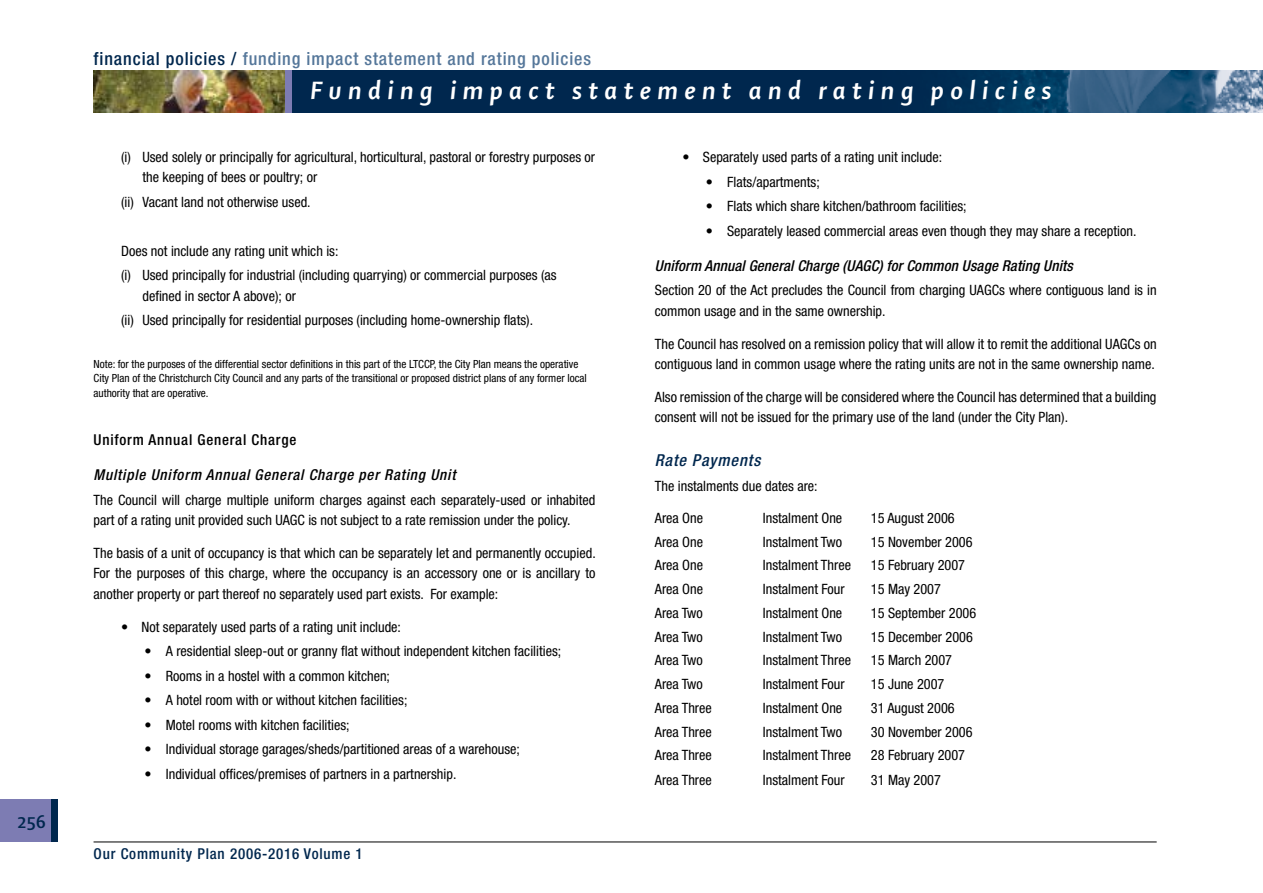
<style>
.page{position:relative;width:1263px;height:893px;background:#fff}
.page>*{position:absolute;margin:0;border:0;box-sizing:border-box;transform-origin:0 0}
.t1{font:27px "Shaker RBI";letter-spacing:.24em;color:#fff}
.t2{font:500 condensed 18px "Helvetica Neue";letter-spacing:.05em;color:#55779a}
.t3{font:18px "Shaker RB";color:#00274e}
.t4{font:italic 500 condensed 16.5px "Helvetica Neue";letter-spacing:.055em;color:#00274e}
.t5{font:italic 500 condensed 15px "Helvetica Neue";letter-spacing:.01em;color:#000}
.t6{font:italic 500 condensed 15px "Helvetica Neue";letter-spacing:.055em;color:#000}
.t7{font:500 condensed 15px "Helvetica Neue";letter-spacing:.055em;color:#00274e}
.t8{font:500 condensed 15px "Helvetica Neue";letter-spacing:.055em;color:#000}
.t9{font:condensed 14.25px/20.2px "Helvetica Neue";color:#000}
.t10{font:condensed 11.25px/14.2px "Helvetica Neue";color:#000}
.s1{color:#00274e}
</style>
<div class="page">
<div style="left:49px;top:799px;width:8px;height:43px;background:#00274e"></div>
<div style="left:291px;top:70px;width:972px;height:43px;background:#00274e"></div>
<img style="left:964px;top:70px;width:298px;height:43px">
<div style="left:0;top:799px;width:51px;height:43px;background:#7d7cb3"></div>
<hr style="left:94px;top:842px;width:1063px;height:1px;background:#000">
<div style="left:285px;top:70px;width:6px;height:43px;background:#7d7cb3"></div>
<img style="left:94px;top:70px;width:191px;height:43px">
<p class="t3" style="left:17px;top:812px;width:30px">256</p>
<p class="t2" style="left:94px;top:48px;width:499px"><span class="s1">financial policies /</span> funding impact statement and rating policies</p>
<h1 class="t1" style="left:310px;top:76px;width:743px">Funding impact statement and rating policies</h1>
<p class="t9" style="left:142px;top:147px;width:454px;text-indent:-21px">(i) Used solely or principally for agricultural, horticultural, pastoral or forestry purposes or the keeping of bees or poultry; or</p>
<p class="t9" style="left:121px;top:192px;width:191px">(ii) Vacant land not otherwise used.</p>
<p class="t9" style="left:121px;top:239px;width:437px;line-height:24.5px">Does not include any rating unit which is:<br>(i) Used principally for industrial (including quarrying) or commercial purposes (as</p>
<p class="t9" style="left:121px;top:283px;width:413px;line-height:24.5px;text-indent:21px">defined in sector A above); or<br>(ii) Used principally for residential purposes (including home-ownership flats).</p>
<p class="t10" style="left:94px;top:357px;width:495px">Note: for the purposes of the differential sector definitions in this part of the LTCCP, the City Plan means the operative<br>City Plan of the Christchurch City Council and any parts of the transitional or proposed district plans of any former local authority that are operative.</p>
<p class="t8" style="left:94px;top:431px;width:204px">Uniform Annual General Charge</p>
<p class="t6" style="left:94px;top:466px;width:363px">Multiple Uniform Annual General Charge per Rating Unit</p>
<p class="t9" style="left:94px;top:489px;width:503px">The Council will charge multiple uniform charges against each separately-used or inhabited part of a rating unit provided such UAGC is not subject to a rate remission under the policy.</p>
<p class="t9" style="left:94px;top:543px;width:504px;text-align:justify">The basis of a unit of occupancy is that which can be separately let and permanently occupied.<br>For the purposes of this charge, where the occupancy is an accessory one or is ancillary to another property or part thereof no separately used part exists. For example:</p>
<p class="t9" style="left:121px;top:616px;width:281px">• Not separately used parts of a rating unit include:</p>
<p class="t9" style="left:145px;top:641px;width:418px">• A residential sleep-out or granny flat without independent kitchen facilities;</p>
<p class="t9" style="left:145px;top:665px;width:247px">• Rooms in a hostel with a common kitchen;</p>
<p class="t9" style="left:145px;top:690px;width:264px">• A hotel room with or without kitchen facilities;</p>
<p class="t9" style="left:145px;top:714px;width:207px">• Motel rooms with kitchen facilities;</p>
<p class="t9" style="left:145px;top:739px;width:377px">• Individual storage garages/sheds/partitioned areas of a warehouse;</p>
<p class="t9" style="left:145px;top:763px;width:313px">• Individual offices/premises of partners in a partnership.</p>
<p class="t7" style="left:94px;top:844px;width:271px">Our Community Plan 2006-2016 Volume 1</p>
<p class="t9" style="left:682px;top:147px;width:261px">• Separately used parts of a rating unit include:</p>
<p class="t9" style="left:706px;top:171px;width:115px">• Flats/apartments;</p>
<p class="t9" style="left:706px;top:196px;width:262px">• Flats which share kitchen/bathroom facilities;</p>
<p class="t9" style="left:706px;top:220px;width:432px">• Separately leased commercial areas even though they may share a reception.</p>
<p class="t5" style="left:655px;top:257px;width:419px">Uniform Annual General Charge (UAGC) for Common Usage Rating Units</p>
<p class="t9" style="left:655px;top:280px;width:503px">Section 20 of the Act precludes the Council from charging UAGCs where contiguous land is in common usage and in the same ownership.</p>
<p class="t9" style="left:655px;top:333px;width:503px">The Council has resolved on a remission policy that will allow it to remit the additional UAGCs on contiguous land in common usage where the rating units are not in the same ownership name.</p>
<p class="t9" style="left:655px;top:387px;width:503px">Also remission of the charge will be considered where the Council has determined that a building consent will not be issued for the primary use of the land (under the City Plan).</p>
<p class="t4" style="left:655px;top:450px;width:107px">Rate Payments</p>
<p class="t9" style="left:655px;top:475px;width:164px">The instalments due dates are:</p>
<p class="t9" style="left:655px;top:507px;width:50px">Area One</p>
<p class="t9" style="left:763px;top:507px;width:81px">Instalment One</p>
<p class="t9" style="left:871px;top:507px;width:85px">15 August 2006</p>
<p class="t9" style="left:655px;top:531px;width:50px">Area One</p>
<p class="t9" style="left:763px;top:531px;width:81px">Instalment Two</p>
<p class="t9" style="left:871px;top:531px;width:103px">15 November 2006</p>
<p class="t9" style="left:655px;top:555px;width:50px">Area One</p>
<p class="t9" style="left:763px;top:555px;width:90px">Instalment Three</p>
<p class="t9" style="left:871px;top:555px;width:96px">15 February 2007</p>
<p class="t9" style="left:655px;top:579px;width:50px">Area One</p>
<p class="t9" style="left:763px;top:579px;width:83px">Instalment Four</p>
<p class="t9" style="left:871px;top:579px;width:72px">15 May 2007</p>
<p class="t9" style="left:655px;top:602px;width:49px">Area Two</p>
<p class="t9" style="left:763px;top:602px;width:81px">Instalment One</p>
<p class="t9" style="left:871px;top:602px;width:107px">15 September 2006</p>
<p class="t9" style="left:655px;top:626px;width:49px">Area Two</p>
<p class="t9" style="left:763px;top:626px;width:81px">Instalment Two</p>
<p class="t9" style="left:871px;top:626px;width:103px">15 December 2006</p>
<p class="t9" style="left:655px;top:650px;width:49px">Area Two</p>
<p class="t9" style="left:763px;top:650px;width:90px">Instalment Three</p>
<p class="t9" style="left:871px;top:650px;width:83px">15 March 2007</p>
<p class="t9" style="left:655px;top:674px;width:49px">Area Two</p>
<p class="t9" style="left:763px;top:674px;width:83px">Instalment Four</p>
<p class="t9" style="left:871px;top:674px;width:75px">15 June 2007</p>
<p class="t9" style="left:655px;top:698px;width:58px">Area Three</p>
<p class="t9" style="left:763px;top:698px;width:81px">Instalment One</p>
<p class="t9" style="left:871px;top:698px;width:85px">31 August 2006</p>
<p class="t9" style="left:655px;top:721px;width:58px">Area Three</p>
<p class="t9" style="left:763px;top:721px;width:81px">Instalment Two</p>
<p class="t9" style="left:871px;top:721px;width:103px">30 November 2006</p>
<p class="t9" style="left:655px;top:745px;width:58px">Area Three</p>
<p class="t9" style="left:763px;top:745px;width:90px">Instalment Three</p>
<p class="t9" style="left:871px;top:745px;width:96px">28 February 2007</p>
<p class="t9" style="left:655px;top:770px;width:58px">Area Three</p>
<p class="t9" style="left:763px;top:770px;width:83px">Instalment Four</p>
<p class="t9" style="left:871px;top:770px;width:72px">31 May 2007</p>
</div>
